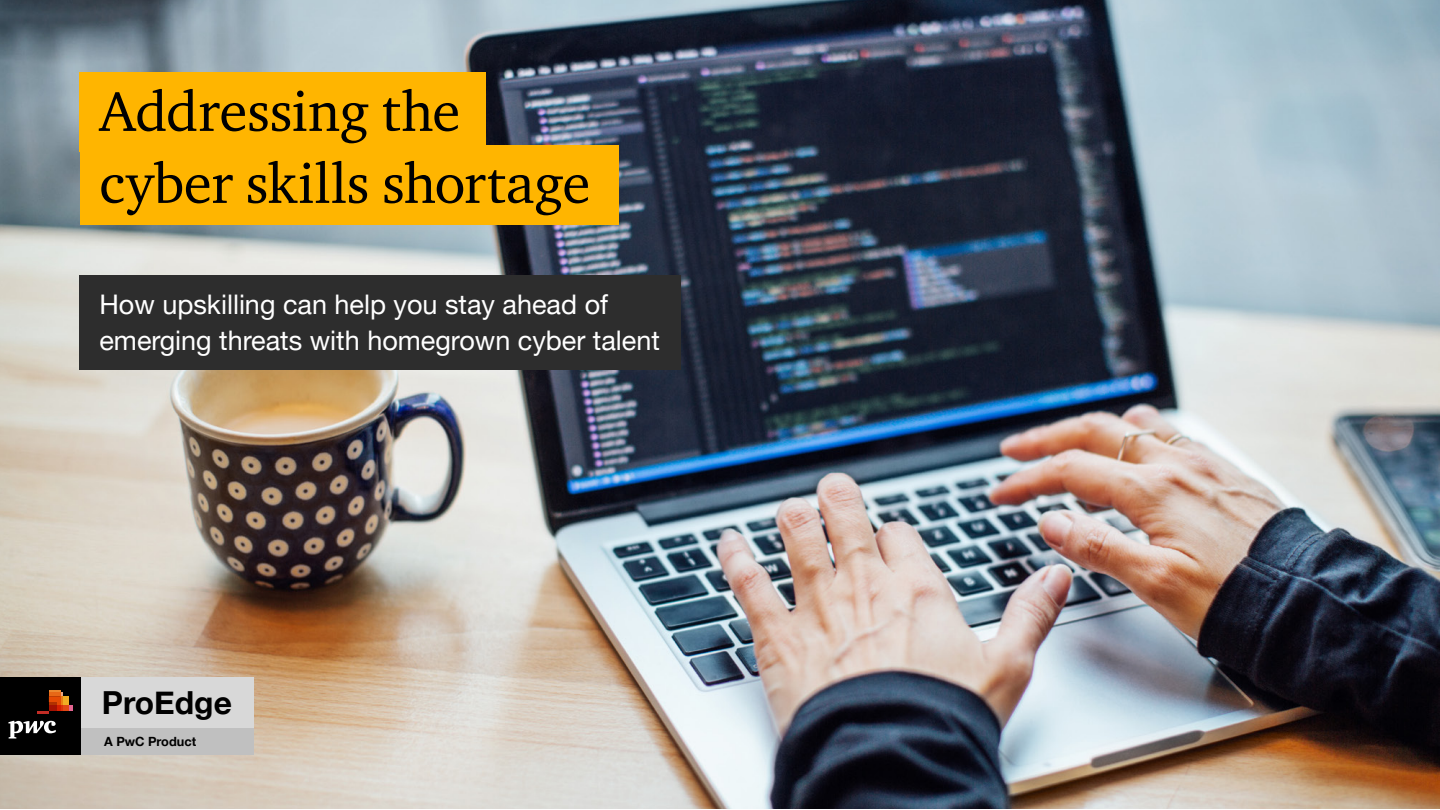
<style>
.page{position:relative;width:1440px;height:810px;background:#fff}
.page>*{position:absolute;margin:0;border:0;box-sizing:border-box;transform-origin:0 0}
.Cover___Headline{font:57px/72px "ITC Charter Com";letter-spacing:-.005em;color:#000}
.t1{font:700 31.8px "Helvetica Neue";color:#000}
.Body___Copy__white{font:27px/36px "Helvetica Neue LT Pro";color:#fff}
.t2{font:700 12.75px "Helvetica Neue";color:#000}
</style>
<div class="page">
<img style="left:0;top:0;width:1440px;height:808px">
<div style="left:80px;top:72px;width:406px;height:80px;background:#ffb500"></div>
<div style="left:80px;top:145px;width:538px;height:79px;background:#ffb500"></div>
<div style="left:79px;top:275px;width:602px;height:94px;background:#2d2d2d"></div>
<div style="left:80px;top:677px;width:174px;height:51px;background:#d8d8d8"></div>
<div style="left:80px;top:728px;width:174px;height:27px;background:#c0c0c0"></div>
<div style="left:0;top:677px;width:80px;height:78px;background:#000"></div>
<svg style="left:8px;top:721px;width:48px;height:18px"></svg>
<svg style="left:37px;top:690px;width:35px;height:24px"></svg>
<p class="Cover___Headline" style="left:99px;top:75px;width:493px">Addressing the cyber skills shortage</p>
<p class="Body___Copy__white" style="left:99px;top:286px;width:562px">How upskilling can help you stay ahead of emerging threats with homegrown cyber talent</p>
<p class="t1" style="left:102px;top:678px;width:131px">ProEdge</p>
<p class="t2" style="left:104px;top:731px;width:93px">A PwC Product</p>
</div>
